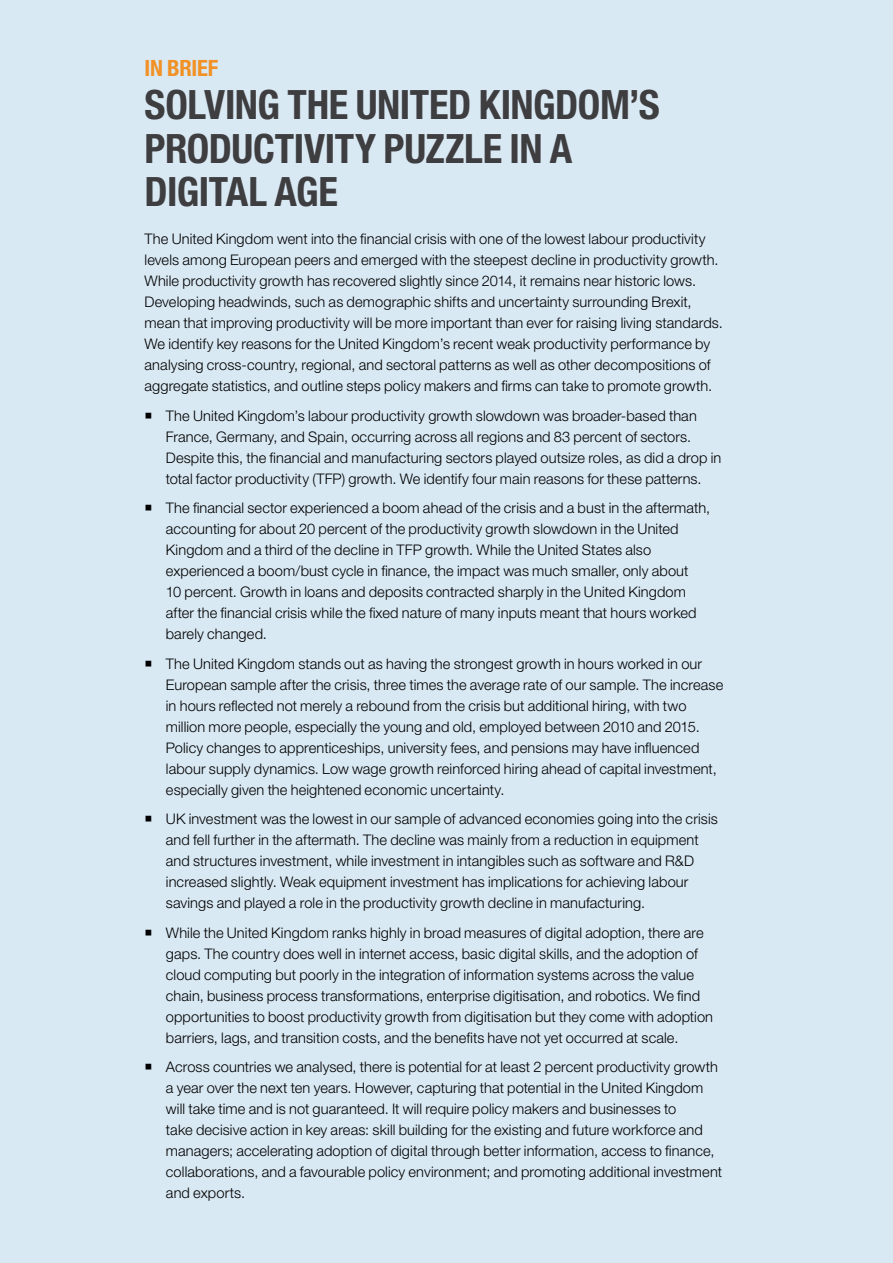
<style>
.page{position:relative;width:893px;height:1263px;background:#d9e9f4}
.page>*{position:absolute;margin:0;border:0;box-sizing:border-box;transform-origin:0 0}
.t1{font:700 condensed 40.5px/43.5px "Helvetica Neue LT Std";letter-spacing:-.01em;color:#3e3d40}
.t2{font:700 condensed 22.5px "Helvetica Neue LT Std";letter-spacing:-.01em;color:#f19126}
.t3{font:300 14.7px/21px "Helvetica Neue LT Std";letter-spacing:.005em;color:#000}
</style>
<div class="page">
<h2 class="t2" style="left:145px;top:54px;width:75px">IN BRIEF</h2>
<h1 class="t1" style="left:145px;top:82px;width:517px">SOLVING THE UNITED KINGDOM’S<br>PRODUCTIVITY PUZZLE IN A<br>DIGITAL AGE</h1>
<p class="t3" style="left:145px;top:228px;width:580px">The United Kingdom went into the financial crisis with one of the lowest labour productivity levels among European peers and emerged with the steepest decline in productivity growth.<br>While productivity growth has recovered slightly since 2014, it remains near historic lows.<br>Developing headwinds, such as demographic shifts and uncertainty surrounding Brexit, mean that improving productivity will be more important than ever for raising living standards.<br>We identify key reasons for the United Kingdom’s recent weak productivity performance by analysing cross-country, regional, and sectoral patterns as well as other decompositions of aggregate statistics, and outline steps policy makers and firms can take to promote growth.</p>
<p class="t3" style="left:166px;top:405px;width:557px">The United Kingdom’s labour productivity growth slowdown was broader-based than France, Germany, and Spain, occurring across all regions and 83 percent of sectors.<br>Despite this, the financial and manufacturing sectors played outsize roles, as did a drop in total factor productivity (TFP) growth. We identify four main reasons for these patterns.</p>
<p class="t3" style="left:166px;top:497px;width:546px">The financial sector experienced a boom ahead of the crisis and a bust in the aftermath, accounting for about 20 percent of the productivity growth slowdown in the United Kingdom and a third of the decline in TFP growth. While the United States also experienced a boom/bust cycle in finance, the impact was much smaller, only about<br>10 percent. Growth in loans and deposits contracted sharply in the United Kingdom after the financial crisis while the fixed nature of many inputs meant that hours worked barely changed.</p>
<p class="t3" style="left:166px;top:653px;width:559px">The United Kingdom stands out as having the strongest growth in hours worked in our European sample after the crisis, three times the average rate of our sample. The increase in hours reflected not merely a rebound from the crisis but additional hiring, with two million more people, especially the young and old, employed between 2010 and 2015.<br>Policy changes to apprenticeships, university fees, and pensions may have influenced labour supply dynamics. Low wage growth reinforced hiring ahead of capital investment, especially given the heightened economic uncertainty.</p>
<p class="t3" style="left:166px;top:808px;width:553px">UK investment was the lowest in our sample of advanced economies going into the crisis and fell further in the aftermath. The decline was mainly from a reduction in equipment and structures investment, while investment in intangibles such as software and R&amp;D increased slightly. Weak equipment investment has implications for achieving labour savings and played a role in the productivity growth decline in manufacturing.</p>
<p class="t3" style="left:166px;top:922px;width:549px">While the United Kingdom ranks highly in broad measures of digital adoption, there are gaps. The country does well in internet access, basic digital skills, and the adoption of cloud computing but poorly in the integration of information systems across the value chain, business process transformations, enterprise digitisation, and robotics. We find opportunities to boost productivity growth from digitisation but they come with adoption barriers, lags, and transition costs, and the benefits have not yet occurred at scale.</p>
<p class="t3" style="left:166px;top:1056px;width:558px">Across countries we analysed, there is potential for at least 2 percent productivity growth a year over the next ten years. However, capturing that potential in the United Kingdom will take time and is not guaranteed. It will require policy makers and businesses to<br>take decisive action in key areas: skill building for the existing and future workforce and managers; accelerating adoption of digital through better information, access to finance, collaborations, and a favourable policy environment; and promoting additional investment and exports.</p>
</div>
